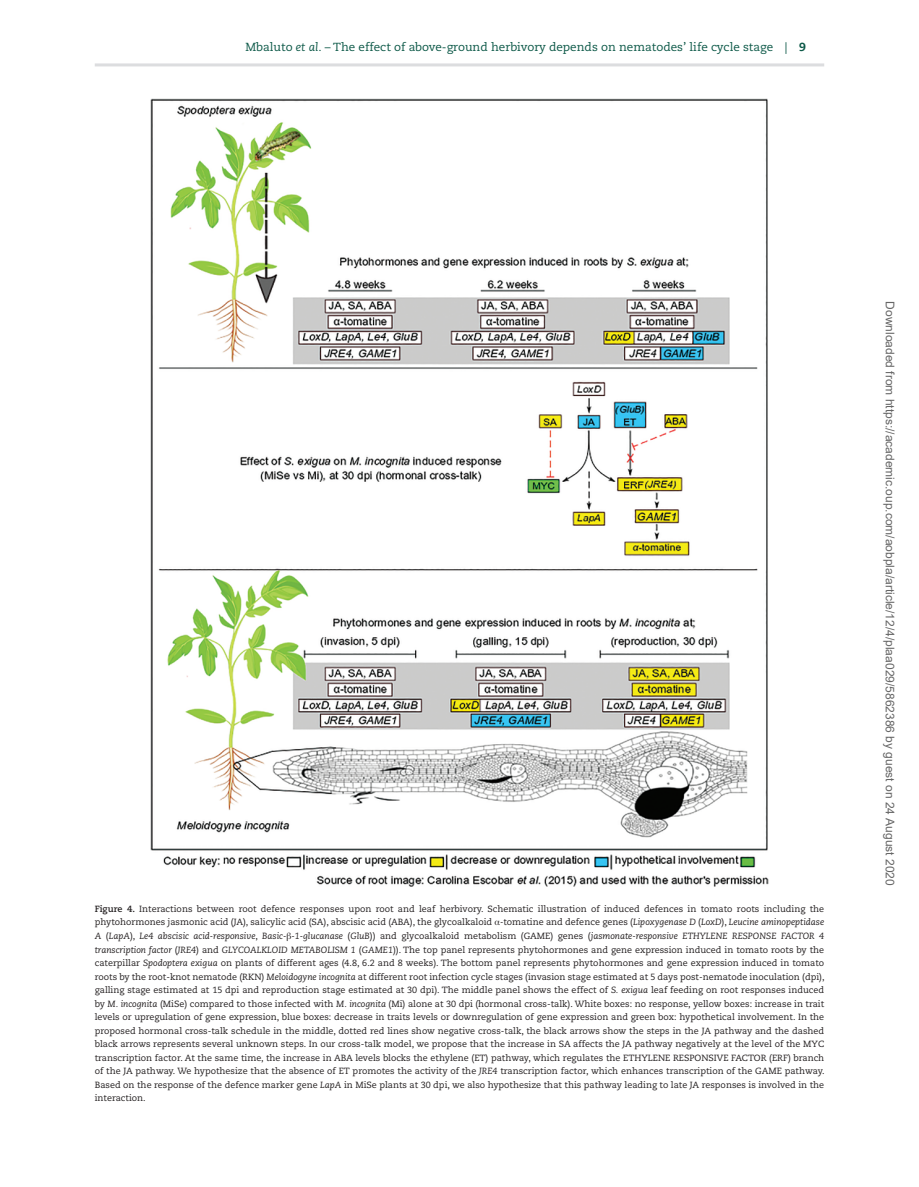
<style>
.page{position:relative;width:919px;height:1187px;background:#fff}
.page>*{position:absolute;margin:0;border:0;box-sizing:border-box;transform-origin:0 0}
.t1{font:12px "Arial";color:#666}
.t2{font:11.7px "Caecilia LT Std";color:#0d5948}
.t3{font:9px/13.5px "Caecilia LT Std";color:#231f20;text-align:justify}
.s1{font-style:italic}
.s2{font-weight:800}
.s3{font-weight:700}
.s4{font-family:"Gandhari Unicode"}
</style>
<div class="page">
<hr style="left:95px;top:63px;width:729px;height:3px;background:#dcdddf">
<img style="left:150px;top:98px;width:619px;height:789px">
<p class="t2" style="left:245px;top:41px;width:562px">Mbaluto <span class="s1">et al.</span> – The effect of above-ground herbivory depends on nematodes’ life cycle stage | <span class="s2">9</span></p>
<p class="t3" style="left:95px;top:902px;width:731px"><span class="s3">Figure 4.</span> Interactions between root defence responses upon root and leaf herbivory. Schematic illustration of induced defences in tomato roots including the phytohormones jasmonic acid (JA), salicylic acid (SA), abscisic acid (ABA), the glycoalkaloid <span class="s4">α</span><span class="s1">-</span>tomatine and defence genes (<span class="s1">Lipoxygenase D</span> (<span class="s1">LoxD</span>), <span class="s1">Leucine aminopeptidase A</span> (<span class="s1">LapA</span>), <span class="s1">Le4 abscisic acid-responsive</span>, <span class="s1">Basic-</span><span class="s4">β</span><span class="s1">-1-glucanase</span> (<span class="s1">GluB</span>)) and glycoalkaloid metabolism (GAME) genes (<span class="s1">jasmonate-responsive ETHYLENE RESPONSE FACTOR 4 transcription factor</span> (<span class="s1">JRE4</span>) and <span class="s1">GLYCOALKLOID METABOLISM 1</span> (<span class="s1">GAME1</span>)). The top panel represents phytohormones and gene expression induced in tomato roots by the caterpillar <span class="s1">Spodoptera exigua</span> on plants of different ages (4.8, 6.2 and 8 weeks). The bottom panel represents phytohormones and gene expression induced in tomato roots by the root-knot nematode (RKN) <span class="s1">Meloidogyne incognita</span> at different root infection cycle stages (invasion stage estimated at 5 days post-nematode inoculation (dpi), galling stage estimated at 15 dpi and reproduction stage estimated at 30 dpi). The middle panel shows the effect of <span class="s1">S. exigua</span> leaf feeding on root responses induced by <span class="s1">M. incognita</span> (MiSe) compared to those infected with <span class="s1">M. incognita</span> (Mi) alone at 30 dpi (hormonal cross-talk). White boxes: no response, yellow boxes: increase in trait levels or upregulation of gene expression, blue boxes: decrease in traits levels or downregulation of gene expression and green box: hypothetical involvement. In the proposed hormonal cross-talk schedule in the middle, dotted red lines show negative cross-talk, the black arrows show the steps in the JA pathway and the dashed black arrows represents several unknown steps. In our cross-talk model, we propose that the increase in SA affects the JA pathway negatively at the level of the MYC transcription factor. At the same time, the increase in ABA levels blocks the ethylene (ET) pathway, which regulates the ETHYLENE RESPONSIVE FACTOR (ERF) branch of the JA pathway. We hypothesize that the absence of ET promotes the activity of the <span class="s1">JRE4</span> transcription factor, which enhances transcription of the GAME pathway.<br>Based on the response of the defence marker gene <span class="s1">LapA</span> in MiSe plants at 30 dpi, we also hypothesize that this pathway leading to late JA responses is involved in the interaction.</p>
<h1 class="t1" style="left:894px;top:301px;width:586px;rotate:90deg">Downloaded from https://academic.oup.com/aobpla/article/12/4/plaa029/5862386 by guest on 24 August 2020</h1>
</div>
